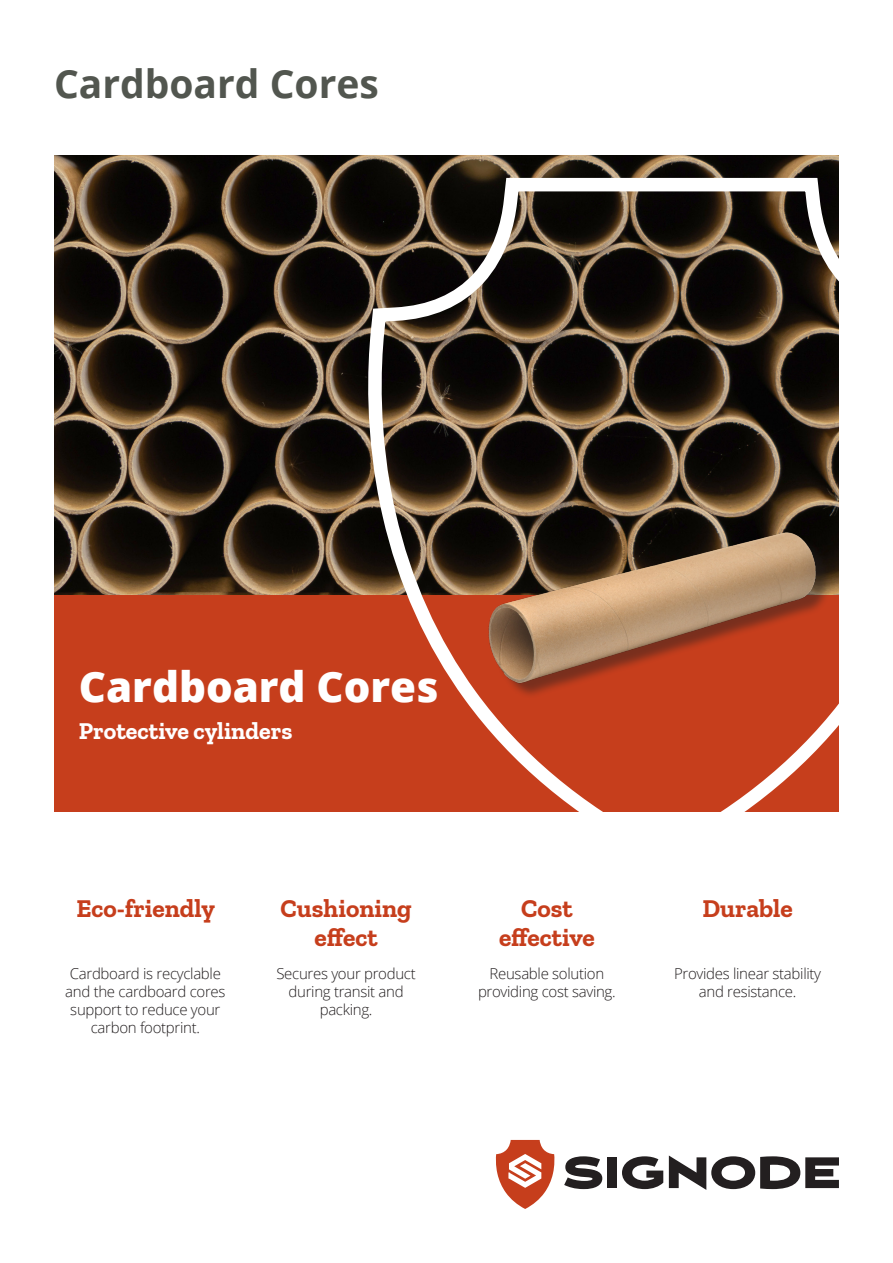
<style>
.page{position:relative;width:893px;height:1263px;background:#fff}
.page>*{position:absolute;margin:0;border:0;box-sizing:border-box;transform-origin:0 0}
.t1{font:800 42px "Open Sans";color:#fff}
.t2{font:700 39px "Open Sans";color:#52564f}
.t3{font:700 25.5px/28.5px "Zilla Slab";color:#c63e1c;text-align:center}
.t4{font:700 24px "Zilla Slab";color:#fff}
.t5{font:300 15px/18px "Open Sans";letter-spacing:-.02em;color:#231f20;text-align:center}
</style>
<div class="page">
<img style="left:54px;top:155px;width:785px;height:441px">
<div style="left:54px;top:596px;width:785px;height:216px;background:#c63e1c"></div>
<svg style="left:355px;top:170px;width:484px;height:642px"></svg>
<svg style="left:496px;top:1140px;width:59px;height:69px"></svg>
<svg style="left:564px;top:1156px;width:38px;height:33px"></svg>
<div style="left:607px;top:1157px;width:10px;height:31px;background:#231f20"></div>
<svg style="left:669px;top:1155px;width:170px;height:35px"></svg>
<svg style="left:622px;top:1156px;width:41px;height:33px"></svg>
<img style="left:442px;top:481px;width:397px;height:248px">
<p class="t2" style="left:54px;top:56px;width:326px">Cardboard Cores</p>
<p class="t1" style="left:79px;top:654px;width:361px">Cardboard Cores</p>
<p class="t4" style="left:79px;top:717px;width:215px">Protective cylinders</p>
<p class="t3" style="left:77px;top:894px;width:140px">Eco-friendly</p>
<p class="t3" style="left:521px;top:894px;width:53px">Cost</p>
<p class="t3" style="left:499px;top:923px;width:97px">effective</p>
<p class="t3" style="left:281px;top:894px;width:133px">Cushioning effect</p>
<p class="t3" style="left:702px;top:894px;width:92px">Durable</p>
<p class="t5" style="left:65px;top:964px;width:162px">Cardboard is recyclable and the cardboard cores support to reduce your carbon footprint.</p>
<p class="t5" style="left:276px;top:964px;width:141px">Secures your product during transit and packing.</p>
<p class="t5" style="left:478px;top:964px;width:139px">Reusable solution providing cost saving.</p>
<p class="t5" style="left:674px;top:964px;width:149px">Provides linear stability and resistance.</p>
</div>
